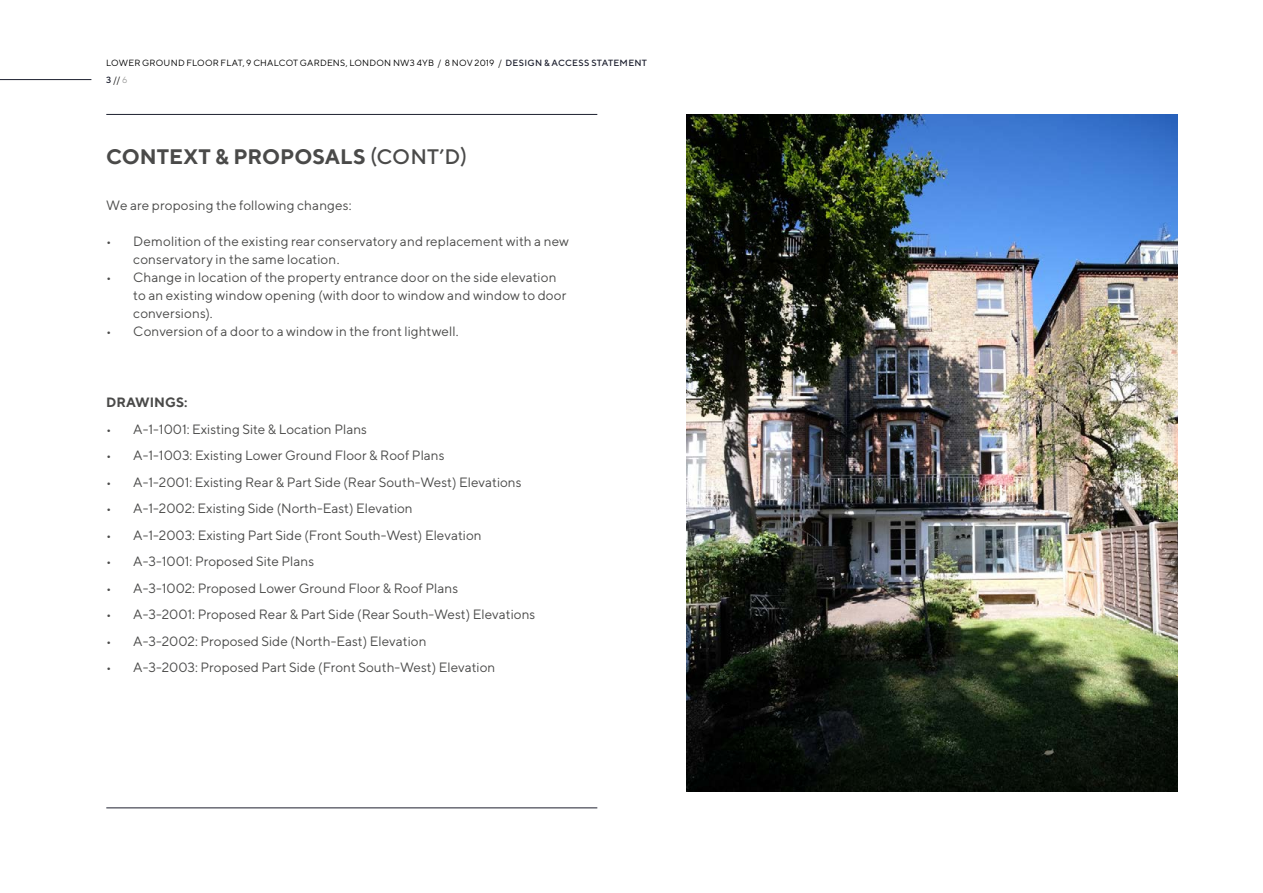
<style>
.page{position:relative;width:1263px;height:893px;background:#fff}
.page>*{position:absolute;margin:0;border:0;box-sizing:border-box;transform-origin:0 0}
.t1{font:700 21px "TT Norms";color:#4a4a49}
.t2{font:13.5px/18px "TT Norms";color:#4a4a49}
.t3{font:700 13.5px "TT Norms";color:#4a4a49}
.t4{font:9px/16.5px "TT Norms";letter-spacing:.025em;color:#000}
.s1{font-weight:500;color:#1d202f}
.s2{color:#9d9d9c}
.s3{font-weight:500}
</style>
<div class="page">
<hr style="left:106px;top:114px;width:491px;height:1px;background:#1d202f">
<hr style="left:106px;top:807px;width:491px;height:1px;background:#1d202f">
<hr style="left:0;top:79px;width:91px;height:1px;background:#1d202f">
<img style="left:687px;top:115px;width:491px;height:676px">
<p class="t4" style="left:106px;top:54px;width:542px">LOWER GROUND FLOOR FLAT, 9 CHALCOT GARDENS, LONDON NW3 4YB / 8 NOV 2019 / <span class="s1">DESIGN &amp; ACCESS STATEMENT<br>3</span> // <span class="s2">6</span></p>
<h1 class="t1" style="left:106px;top:144px;width:362px">CONTEXT &amp; PROPOSALS <span class="s3">(CONT’D)</span></h1>
<p class="t2" style="left:106px;top:196px;width:247px">We are proposing the following changes:</p>
<p class="t2" style="left:133px;top:232px;width:437px;text-indent:-27px">• Demolition of the existing rear conservatory and replacement with a new conservatory in the same location.</p>
<p class="t2" style="left:133px;top:268px;width:435px;text-indent:-27px">• Change in location of the property entrance door on the side elevation to an existing window opening (with door to window and window to door conversions).</p>
<p class="t2" style="left:106px;top:322px;width:354px">• Conversion of a door to a window in the front lightwell.</p>
<p class="t3" style="left:106px;top:394px;width:83px">DRAWINGS:</p>
<p class="t2" style="left:106px;top:420px;width:262px">• A-1-1001: Existing Site &amp; Location Plans</p>
<p class="t2" style="left:106px;top:446px;width:340px">• A-1-1003: Existing Lower Ground Floor &amp; Roof Plans</p>
<p class="t2" style="left:106px;top:473px;width:417px">• A-1-2001: Existing Rear &amp; Part Side (Rear South-West) Elevations</p>
<p class="t2" style="left:106px;top:499px;width:308px">• A-1-2002: Existing Side (North-East) Elevation</p>
<p class="t2" style="left:106px;top:526px;width:377px">• A-1-2003: Existing Part Side (Front South-West) Elevation</p>
<p class="t2" style="left:106px;top:552px;width:209px">• A-3-1001: Proposed Site Plans</p>
<p class="t2" style="left:106px;top:579px;width:353px">• A-3-1002: Proposed Lower Ground Floor &amp; Roof Plans</p>
<p class="t2" style="left:106px;top:605px;width:430px">• A-3-2001: Proposed Rear &amp; Part Side (Rear South-West) Elevations</p>
<p class="t2" style="left:106px;top:632px;width:322px">• A-3-2002: Proposed Side (North-East) Elevation</p>
<p class="t2" style="left:106px;top:658px;width:391px">• A-3-2003: Proposed Part Side (Front South-West) Elevation</p>
</div>
